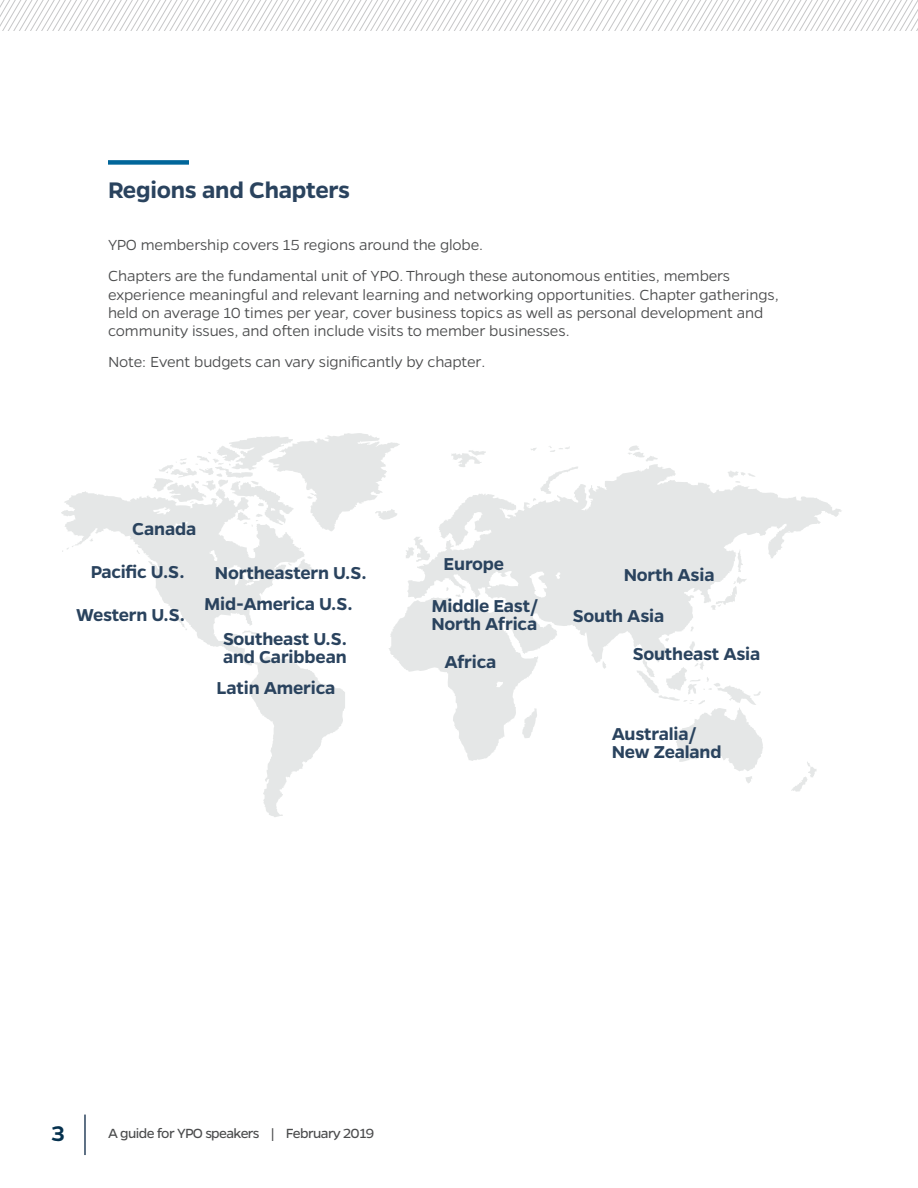
<style>
.page{position:relative;width:918px;height:1188px;background:#fff}
.page>*{position:absolute;margin:0;border:0;box-sizing:border-box;transform-origin:0 0}
.t1{font:600 25.5px "Gentona";letter-spacing:-.01em;color:#2a435e}
.t2{font:600 24px "Gentona";color:#05314e}
.t3{font:600 19.5px/18px "Gentona";letter-spacing:-.01em;color:#2a435e}
.t4{font:300 16.5px/18.1px "Gentona";letter-spacing:-.01em;color:#4b4c4d}
.t5{font:15px "Gentona";letter-spacing:-.04em;color:#4b4c4d}
</style>
<div class="page">
<hr style="left:84px;top:1115px;width:2px;height:40px;background:#2a435e">
<svg style="left:0;top:0;width:918px;height:30px"></svg>
<div style="left:108px;top:160px;width:81px;height:5px;background:#01669a"></div>
<svg style="left:549px;top:446px;width:21px;height:6px"></svg>
<svg style="left:628px;top:445px;width:30px;height:16px"></svg>
<svg style="left:389px;top:464px;width:453px;height:297px"></svg>
<svg style="left:61px;top:491px;width:284px;height:326px"></svg>
<svg style="left:405px;top:537px;width:26px;height:26px"></svg>
<svg style="left:88px;top:538px;width:5px;height:4px"></svg>
<svg style="left:711px;top:547px;width:36px;height:63px"></svg>
<svg style="left:791px;top:762px;width:26px;height:30px"></svg>
<svg style="left:451px;top:450px;width:36px;height:18px"></svg>
<svg style="left:152px;top:433px;width:248px;height:98px"></svg>
<svg style="left:522px;top:708px;width:17px;height:30px"></svg>
<svg style="left:636px;top:638px;width:127px;height:145px"></svg>
<h1 class="t1" style="left:108px;top:176px;width:244px">Regions and Chapters</h1>
<p class="t4" style="left:108px;top:228px;width:624px;line-height:31.7px">YPO membership covers 15 regions around the globe.<br>Chapters are the fundamental unit of YPO. Through these autonomous entities, members</p>
<p class="t4" style="left:108px;top:285px;width:672px">experience meaningful and relevant learning and networking opportunities. Chapter gatherings, held on average 10 times per year, cover business topics as well as personal development and community issues, and often include visits to member businesses.</p>
<p class="t4" style="left:108px;top:353px;width:379px">Note: Event budgets can vary significantly by chapter.</p>
<p class="t3" style="left:132px;top:520px;width:65px">Canada</p>
<p class="t3" style="left:76px;top:551px;width:111px;line-height:42.2px;text-align:right">Pacific U.S.<br>Western U.S.</p>
<p class="t3" style="left:431px;top:542px;width:109px;line-height:42.2px;text-indent:12px">Europe<br>Middle East/</p>
<p class="t3" style="left:215px;top:564px;width:153px">Northeastern U.S.</p>
<p class="t3" style="left:204px;top:594px;width:150px">Mid-America U.S.</p>
<p class="t3" style="left:431px;top:615px;width:107px">North Africa</p>
<p class="t3" style="left:223px;top:630px;width:126px">Southeast U.S. and Caribbean</p>
<p class="t3" style="left:217px;top:679px;width:120px">Latin America</p>
<p class="t3" style="left:444px;top:653px;width:54px">Africa</p>
<p class="t3" style="left:573px;top:554px;width:143px;line-height:41.1px;text-indent:51px">North Asia<br>South Asia</p>
<p class="t3" style="left:633px;top:645px;width:129px">Southeast Asia</p>
<p class="t3" style="left:612px;top:725px;width:111px">Australia/<br>New Zealand</p>
<h2 class="t2" style="left:52px;top:1120px;width:15px">3</h2>
<p class="t5" style="left:108px;top:1125px;width:268px">A guide for YPO speakers | February 2019</p>
</div>
